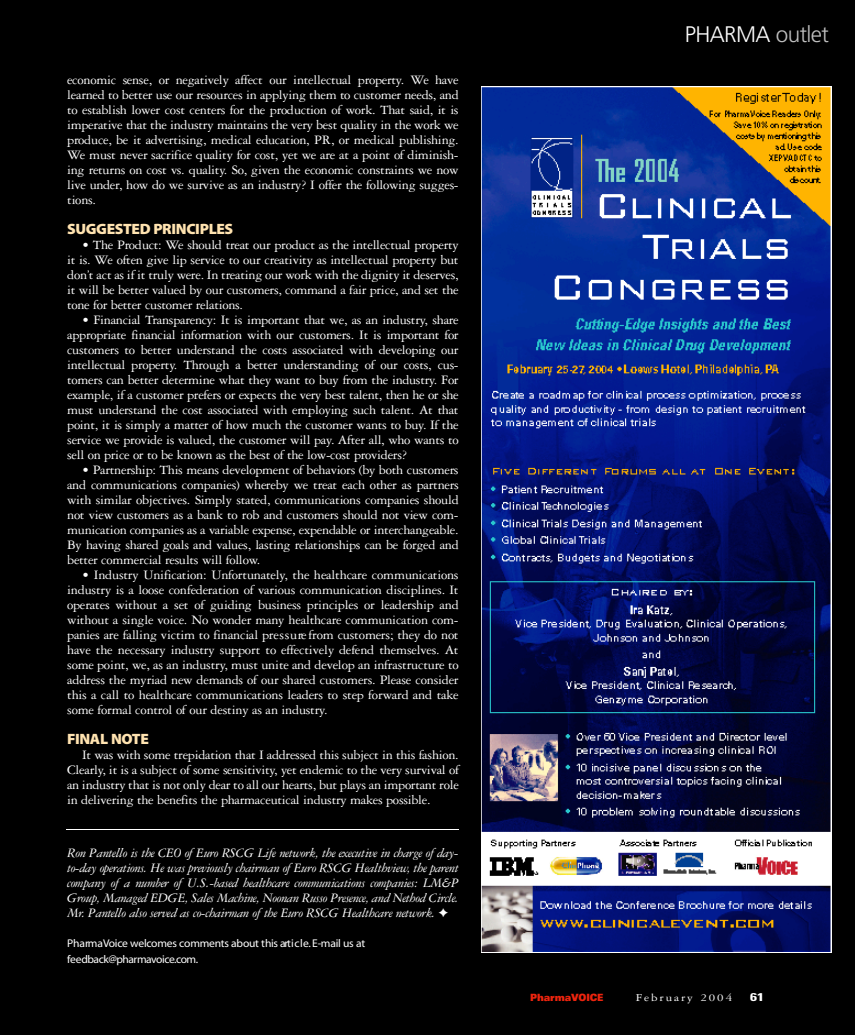
<style>
.page{position:relative;width:855px;height:1035px;background:#000}
.page>*{position:absolute;margin:0;border:0;box-sizing:border-box;transform-origin:0 0}
.t1{font:300 22.5px "Frutiger";color:#fefefe}
.t2{font:15px "Myriad MM";letter-spacing:-.025em;color:#ffe3b0}
.t3{font:13.75px/15px "Garamond Three";letter-spacing:-.02em;color:#fff;text-align:justify}
.t4{font:italic 13.75px/15px "Garamond Three";letter-spacing:-.025em;color:#fff;text-align:justify}
.t5{font:11.25px/15.5px "Myriad MM";letter-spacing:-.03em;color:#fff}
.t6{font:11.25px "Garamond Three";letter-spacing:.15em;color:#fff;scale:1.15 1}
.t7{font:700 condensed 11.25px "Univers";color:#fff;scale:1.4 1}
.t8{font:900 expanded 10px "Univers";color:#ed240e;scale:.75 1}
.s1{color:#bfbfbf}
</style>
<div class="page">
<hr style="left:67px;top:829px;width:392px;height:1px;background:#fff">
<svg style="left:481px;top:87px;width:351px;height:866px;background:#2c3a7a"></svg>
<p class="t3" style="left:67px;top:74px;width:393px">economic sense, or negatively affect our intellectual pro p e rty. We have le a rned to better use our re so u rces in applying them to customer needs, and to establish lower cost centers for the production of work. That said, it is imperative that the industry maintains the very best quality in the work we p roduce, be it advertising, medical education, PR, or medical publishing.<br>We must never sacrifice quality for cost, yet we are at a point of diminish&shy;ing re tu rns on cost vs. quality. So, given the economic constraints we now live under, how do we survive as an industry? I offer the following sugges&shy;tio n s.</p>
<p class="t2" style="left:67px;top:224px;width:167px">SUGGESTED PRINCIPLES</p>
<p class="t3" style="left:67px;top:239px;width:393px;text-indent:15px">• The Product: We should treat our product as the intellectual pro p e rty it is. We often give lip service to our creativity as intellectual pro p e rty but d o n ’t act as if it truly were. In treating our work with the dignity it deserv e s, it will be better valued by our customers, command a fair price, and set the tone for better customer re la tio n s.</p>
<p class="t3" style="left:67px;top:314px;width:393px;text-indent:15px">• Financial Tra n sp a rency: It is important that we, as an industry, share a p p ropriate financial information with our customers. It is important for customers to better understand the costs associated with developing our intellectual pro p e rty. Through a better understanding of our costs, cus&shy;tomers can better determine what they want to buy from the industry. For example, if a customer prefers or expects the very best talent, then he or she must understand the cost associated with employing such talent. At that point, it is simply a matter of how much the customer wants to buy. If the se rvice we provide is valued, the customer will pay. After all, who wants to sell on price or to be known as the best of the low-cost pro v id e rs?</p>
<p class="t3" style="left:67px;top:464px;width:393px;text-indent:15px">• Partnership: This means development of behaviors (by both customers and communications companies) whereby we treat each other as partn e rs with similar objectives. Simply stated, communications companies should not view customers as a bank to rob and customers should not view com&shy;munication companies as a variable expense, expendable or interc h a n g e a b le .<br>By having shared goals and values, lasting relationships can be forged and better commercial results will follow.</p>
<p class="t3" style="left:67px;top:569px;width:393px;text-indent:15px">• Industry Unification: Unfortu n a te ly, the healthcare communications in d u stry is a loose confederation of various communication disciplines. It operates without a set of guiding business principles or leadership and without a single voice. No wonder many healthcare communication com&shy;panies are falling victim to financial pre s s u refrom customers; they do not have the necessary industry support to effectively defend themselves. At some point, we, as an industry, must unite and develop an infrastru c tu re to a d d ress the myriad new demands of our shared customers. Please consider this a call to healthcare communications leaders to step forw a rd and take some formal control of our destiny as an industry.</p>
<p class="t2" style="left:67px;top:734px;width:83px">FINAL NOT E</p>
<p class="t3" style="left:67px;top:749px;width:393px;text-indent:15px">It was with some trepidation that I addressed this subject in this fashion.<br>C le a rly, it is a subject of some sensitivity, yet endemic to the very survival of an industry that is not only dear to all our hearts, but plays an important ro le in delivering the benefits the pharmaceutical industry makes possible.</p>
<p class="t4" style="left:67px;top:846px;width:393px">Ron Pantello is the CEO of Euro RSCG Life network, the executive in charge of day&shy;to-day operations. He was previously chairman of Euro RSCG Healthview, the paren t company of a number of U.S.-based healthcare communications companies: LM&amp;P G roup, Managed EDGE, Sales Machine, Noonan Russo Presence, and Nethod Circle.<br>M r. Pantello also served as co-chairman of the Euro RSCG Healthcare network. ✦</p>
<p class="t5" style="left:67px;top:937px;width:300px">Ph a rm a Vo ice we lcomes co m m e nts about this art ic le.E-mail us at fe e db a c k @ p h a rm avo ice.co m .</p>
<h1 class="t1" style="left:685px;top:25px;width:146px">P H A R M A <span class="s1">o u tle t</span></h1>
<p class="t8" style="left:530px;top:994px;width:99px">P h a rm a V O IC E</p>
<p class="t6" style="left:636px;top:993px;width:85px">F e b ru a ry 2004</p>
<p class="t7" style="left:750px;top:993px;width:11px">6 1</p>
</div>
